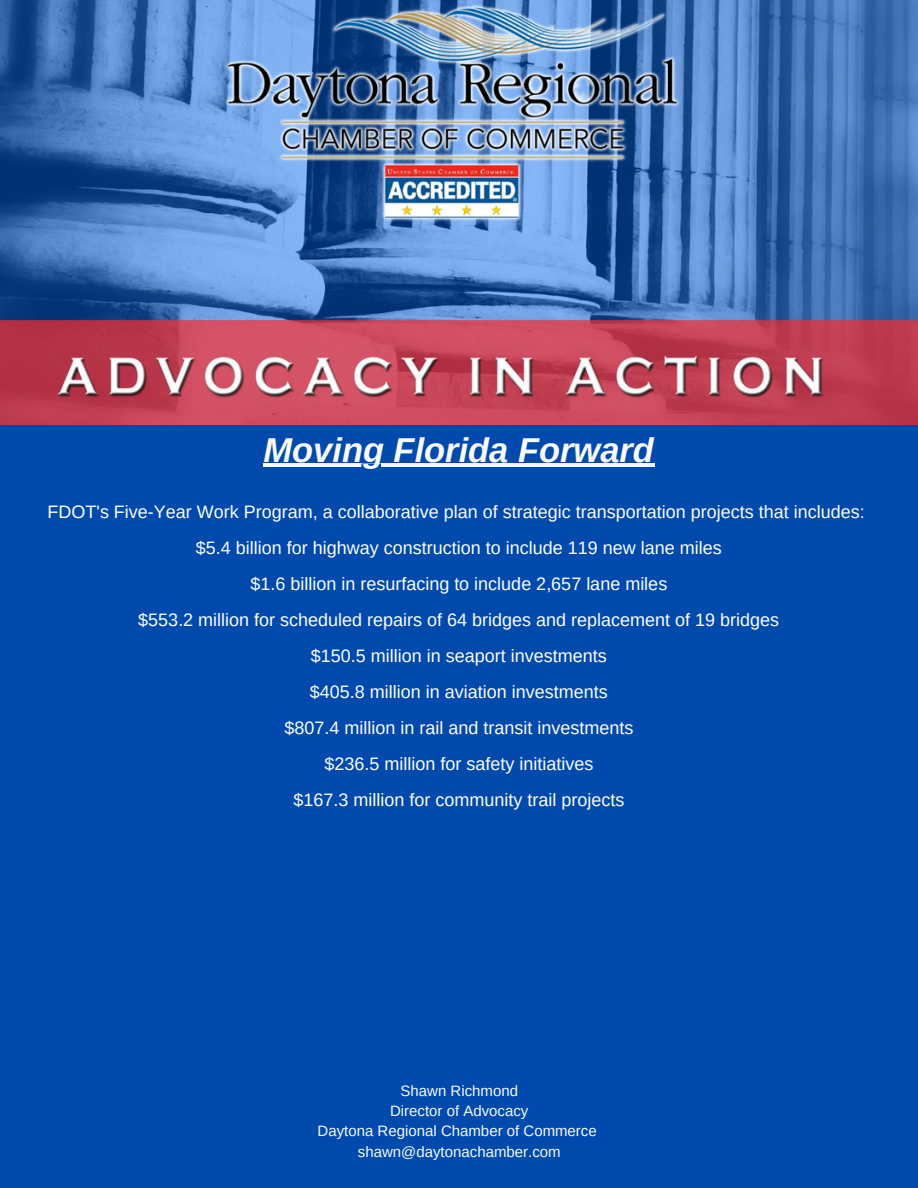
<style>
.page{position:relative;width:918px;height:1188px;background:#004aad}
.page>*{position:absolute;margin:0;border:0;box-sizing:border-box;transform-origin:0 0}
.t1{font:italic 700 34.5px "Arimo";color:#fafafa}
.t2{font:18px/36px "Arimo";color:#fff;text-align:center}
.t3{font:15px/20.2px "Arimo";color:#fafafa;text-align:center}
</style>
<div class="page">
<img style="left:0;top:0;width:917px;height:424px">
<hr style="left:263px;top:463px;width:392px;height:4px;background:#fafafa">
<h1 class="t1" style="left:263px;top:431px;width:392px">Moving Florida Forward</h1>
<p class="t2" style="left:48px;top:494px;width:819px">FDOT's Five-Year Work Program, a collaborative plan of strategic transportation projects that includes: $5.4 billion for highway construction to include 119 new lane miles<br>$1.6 billion in resurfacing to include 2,657 lane miles<br>$553.2 million for scheduled repairs of 64 bridges and replacement of 19 bridges<br>$150.5 million in seaport investments<br>$405.8 million in aviation investments<br>$807.4 million in rail and transit investments<br>$236.5 million for safety initiatives<br>$167.3 million for community trail projects</p>
<p class="t3" style="left:318px;top:1080px;width:281px">Shawn Richmond<br>Director of Advocacy<br>Daytona Regional Chamber of Commerce shawn@daytonachamber.com</p>
</div>
